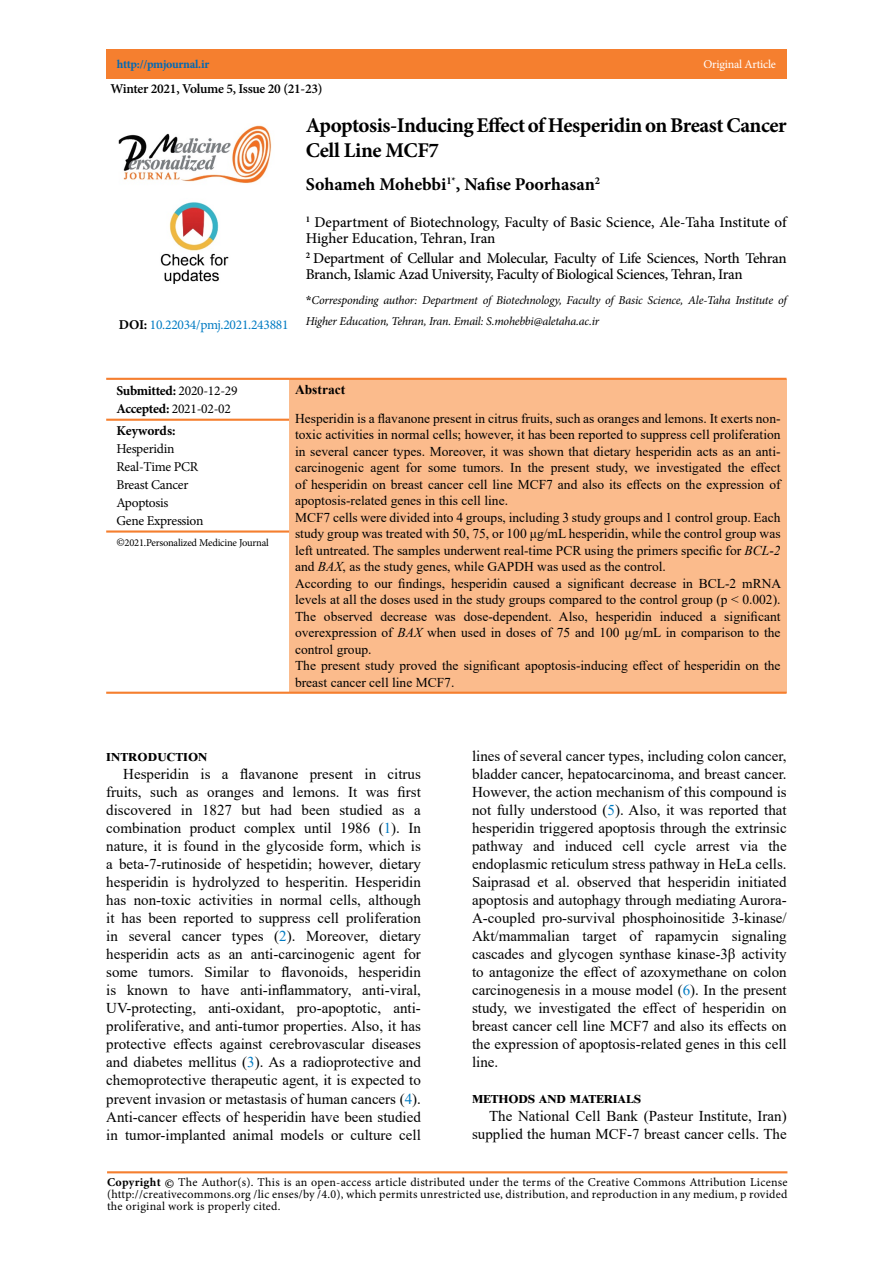
<style>
.page{position:relative;width:893px;height:1263px;background:#fff}
.page>*{position:absolute;margin:0;border:0;box-sizing:border-box;transform-origin:0 0}
.t1{font:700 21px/25.2px "Minion Pro";letter-spacing:-.02em;color:#000}
.t2{font:700 18px "Minion Pro";letter-spacing:-.005em;color:#000}
.t3{font:700 16.5px "Times New Roman";color:#000}
.t4{font:15px/18px "Times New Roman";color:#000;text-align:justify}
.t5{font:500 15px/15.8px "Minion Pro";letter-spacing:-.015em;color:#000}
.t6{font:13.5px/16.5px "Times New Roman";color:#000}
.t7{font:13.5px/18px "Minion Pro";letter-spacing:-.02em;color:#000}
.t8{font:600 13.5px "Minion Pro";letter-spacing:-.02em;color:#000}
.t9{font:13.5px "Minion Pro";letter-spacing:-.02em;color:#007bc3}
.t10{font:700 13.5px "Minion Pro";letter-spacing:-.005em;color:#000}
.t11{font:700 13.5px "Times New Roman";color:#000}
.t12{font:12px/12px "Minion Pro";letter-spacing:.015em;color:#000;text-align:justify}
.t13{font:italic 12px/21px "Minion Pro";letter-spacing:-.02em;color:#000}
.t14{font:700 12px "Minion Pro";letter-spacing:-.025em;color:#0069b5}
.t15{font:12px "Minion Pro";letter-spacing:-.02em;color:#fff}
.t16{font:10.5px "Minion Pro";letter-spacing:-.02em;color:#000}
.s1{font-weight:700;color:#000}
.s2{font-family:"Times New Roman";font-weight:700;font-style:normal}
.s3{font-weight:700}
.s4{font-style:italic}
.s5{font-size:12px}
.s6{color:#007bc3}
.s7{font-weight:700;font-size:13.5px}
</style>
<div class="page">
<div style="left:106px;top:50px;width:681px;height:29px;background:#f57f2f"></div>
<hr style="left:107px;top:1171px;width:680px;height:2px;background:#f57f2f">
<div style="left:289px;top:379px;width:498px;height:314px;background:#fbbb8c"></div>
<hr style="left:106px;top:378px;width:183px;height:2px;background:#f57f2f">
<hr style="left:106px;top:419px;width:183px;height:2px;background:#f57f2f">
<hr style="left:106px;top:530px;width:183px;height:3px;background:#f57f2f">
<hr style="left:106px;top:692px;width:183px;height:2px;background:#f57f2f">
<hr style="left:289px;top:692px;width:498px;height:2px;background:#f57f2f">
<hr style="left:289px;top:378px;width:498px;height:2px;background:#f57f2f">
<img style="left:118px;top:125px;width:154px;height:159px">
<p class="t14" style="left:117px;top:56px;width:94px">http://pmjournal.ir</p>
<p class="t8" style="left:110px;top:80px;width:214px">Winter 2021, Volume 5, Issue 20 (21-23)</p>
<p class="t15" style="left:703px;top:56px;width:74px">Original Article</p>
<p class="t9" style="left:119px;top:316px;width:171px"><span class="s1">DOI:</span> 10.22034/pmj.2021.243881</p>
<h1 class="t1" style="left:306px;top:112px;width:482px">Apoptosis-Inducing Effect of Hesperidin on Breast Cancer<br>Cell Line MCF7</h1>
<p class="t2" style="left:306px;top:172px;width:296px">Sohameh Mohebbi<sup>1*</sup>, Nafise Poorhasan<sup>2</sup></p>
<p class="t5" style="left:306px;top:215px;width:482px"><sup>1</sup> Department of Biotechnology, Faculty of Basic Science, Ale-Taha Institute of<br>Higher Education, Tehran, Iran</p>
<p class="t5" style="left:306px;top:250px;width:482px"><sup>2</sup> Department of Cellular and Molecular, Faculty of Life Sciences, North Tehran<br>Branch, Islamic Azad University, Faculty of Biological Sciences, Tehran, Iran</p>
<p class="t13" style="left:306px;top:290px;width:482px"><span class="s2">*</span>Corresponding author: Department of Biotechnology, Faculty of Basic Science, Ale-Taha Institute of<br>Higher Education, Tehran, Iran. Email: S.mohebbi@aletaha.ac.ir</p>
<p class="t7" style="left:116px;top:381px;width:123px"><span class="s3">Submitted:</span> 2020-12-29<br><span class="s3">Accepted:</span> 2021-02-02</p>
<p class="t11" style="left:295px;top:380px;width:52px">Abstract</p>
<p class="t6" style="left:295px;top:409px;width:488px">Hesperidin is a flavanone present in citrus fruits, such as oranges and lemons. It exerts non&shy;toxic activities in normal cells; however, it has been reported to suppress cell proliferation in several cancer types. Moreover, it was shown that dietary hesperidin acts as an anti&shy;carcinogenic agent for some tumors. In the present study, we investigated the effect of hesperidin on breast cancer cell line MCF7 and also its effects on the expression of apoptosis-related genes in this cell line.<br>MCF7 cells were divided into 4 groups, including 3 study groups and 1 control group. Each study group was treated with 50, 75, or 100 μg/mL hesperidin, while the control group was left untreated. The samples underwent real-time PCR using the primers specific for <span class="s4">BCL-2 </span>and <span class="s4">BAX</span>, as the study genes, while GAPDH was used as the control.<br>According to our findings, hesperidin caused a significant decrease in BCL-2 mRNA levels at all the doses used in the study groups compared to the control group (p &lt; 0.002).<br>The observed decrease was dose-dependent. Also, hesperidin induced a significant overexpression of <span class="s4">BAX</span> when used in doses of 75 and 100 µg/mL in comparison to the control group.<br>The present study proved the significant apoptosis-inducing effect of hesperidin on the breast cancer cell line MCF7.</p>
<p class="t10" style="left:116px;top:422px;width:61px">Keywords:</p>
<p class="t7" style="left:116px;top:440px;width:89px">Hesperidin<br>Real-Time PCR<br>Breast Cancer<br>Apoptosis<br>Gene Expression</p>
<p class="t16" style="left:116px;top:536px;width:154px"><span class="s5">©</span>2021.Personalized Medicine Journal</p>
<p class="t3" style="left:106px;top:744px;width:103px">Introduction</p>
<p class="t4" style="left:106px;top:765px;width:316px;text-indent:17px">Hesperidin is a flavanone present in citrus fruits, such as oranges and lemons. It was first discovered in 1827 but had been studied as a combination product complex until 1986 (<span class="s6">1</span>). In nature, it is found in the glycoside form, which is a beta-7-rutinoside of hespetidin; however, dietary hesperidin is hydrolyzed to hesperitin. Hesperidin has non-toxic activities in normal cells, although it has been reported to suppress cell proliferation in several cancer types (<span class="s6">2</span>). Moreover, dietary hesperidin acts as an anti-carcinogenic agent for some tumors. Similar to flavonoids, hesperidin is known to have anti-inflammatory, anti-viral, UV-protecting, anti-oxidant, pro-apoptotic, anti&shy;proliferative, and anti-tumor properties. Also, it has protective effects against cerebrovascular diseases and diabetes mellitus (<span class="s6">3</span>). As a radioprotective and chemoprotective therapeutic agent, it is expected to prevent invasion or metastasis of human cancers (<span class="s6">4</span>).<br>Anti-cancer effects of hesperidin have been studied in tumor-implanted animal models or culture cell</p>
<p class="t4" style="left:472px;top:746px;width:316px">lines of several cancer types, including colon cancer, bladder cancer, hepatocarcinoma, and breast cancer.<br>However, the action mechanism of this compound is not fully understood (<span class="s6">5</span>). Also, it was reported that hesperidin triggered apoptosis through the extrinsic pathway and induced cell cycle arrest via the endoplasmic reticulum stress pathway in HeLa cells.<br>Saiprasad et al. observed that hesperidin initiated apoptosis and autophagy through mediating Aurora-A-coupled pro-survival phosphoinositide 3-kinase/ Akt/mammalian target of rapamycin signaling cascades and glycogen synthase kinase-3β activity to antagonize the effect of azoxymethane on colon carcinogenesis in a mouse model (<span class="s6">6</span>). In the present study, we investigated the effect of hesperidin on breast cancer cell line MCF7 and also its effects on the expression of apoptosis-related genes in this cell line.</p>
<p class="t3" style="left:472px;top:1085px;width:171px">Methods and materials</p>
<p class="t4" style="left:472px;top:1106px;width:316px;text-align:right">The National Cell Bank (Pasteur Institute, Iran) supplied the human MCF-7 breast cancer cells. The</p>
<p class="t12" style="left:107px;top:1177px;width:682px"><span class="s3">Copyright</span> <span class="s7">©</span> The Author(s). This is an open-access article distributed under the terms of the Creative Commons Attribution License (http://creativecommons.org /lic enses/by /4.0), which permits unrestricted use, distribution, and reproduction in any medium, p rovided the original work is properly cited.</p>
</div>
